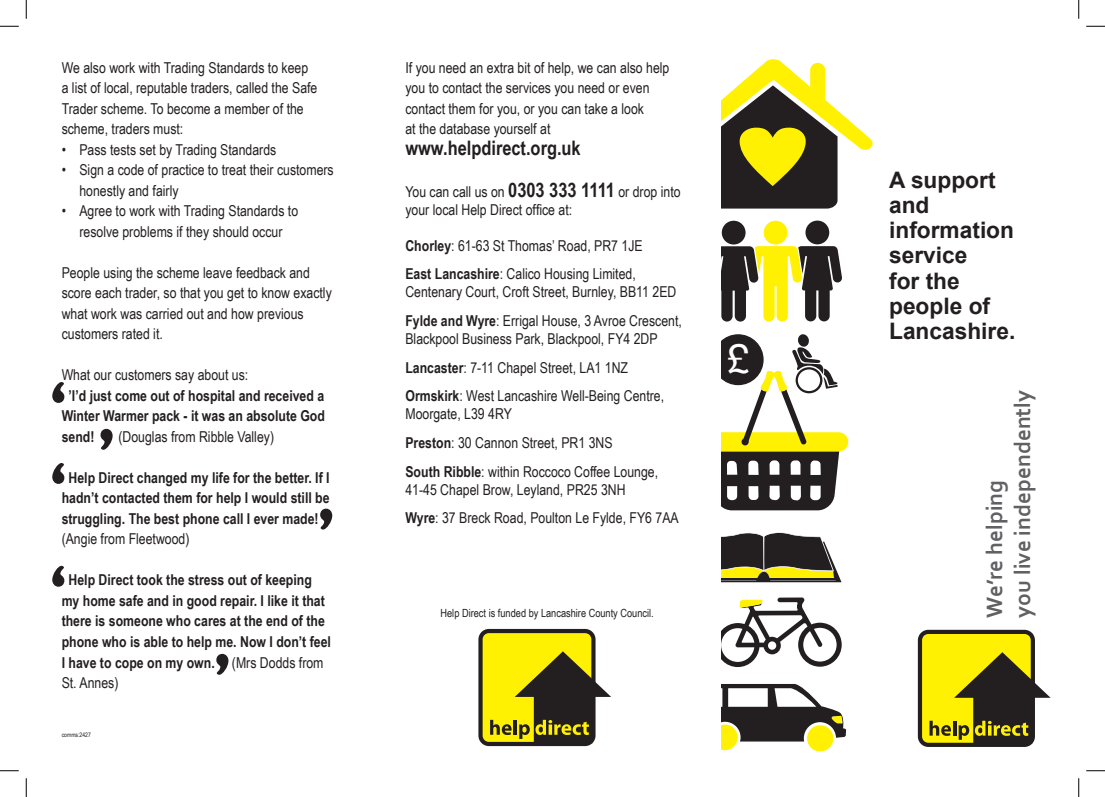
<style>
.page{position:relative;width:1105px;height:797px;background:#fff}
.page>*{position:absolute;margin:0;border:0;box-sizing:border-box;transform-origin:0 0}
.t1{font:51.75px/80.9px "Cooper Black Std";color:#231f20}
.t2{font:40.62px "Helvetica";color:#fff}
.t3{font:700 23.25px/27.9px "Corbel";color:#616164}
.t4{font:700 22.75px/25.2px "Arial";color:#231f20}
.t5{font:700 20px "Arial Narrow";color:#231f20}
.t6{font:15px/20.5px "Arial Narrow";color:#231f20}
.t7{font:700 15px/20.5px "Arial Narrow";color:#231f20;text-align:justify}
.t8{font:11.25px "Arial Narrow";color:#231f20}
.t9{font:6.25px "Arial Narrow";color:#231f20}
.s1{font-weight:400}
.s2{font-weight:700;font-size:20px}
.s3{font-weight:700}
</style>
<div class="page">
<svg style="left:721px;top:221px;width:121px;height:100px"></svg>
<svg style="left:721px;top:59px;width:152px;height:149px"></svg>
<div style="left:701px;top:432px;width:147px;height:19px;background:#fff101;border-radius:10px"></div>
<svg style="left:721px;top:334px;width:119px;height:176px"></svg>
<svg style="left:721px;top:597px;width:121px;height:70px"></svg>
<div style="left:713px;top:335px;width:50px;height:49px;background:#231f20;border-radius:50%"></div>
<div style="left:713px;top:334px;width:51px;height:51px;border:1px solid #231f20;border-radius:50%"></div>
<svg style="left:721px;top:532px;width:120px;height:50px;background:#6c6742"></svg>
<hr style="left:692px;top:578px;width:144px;height:1px;background:#231f20">
<div style="left:807px;top:725px;width:26px;height:26px;background:#fff101;border-radius:50%"></div>
<svg style="left:721px;top:684px;width:125px;height:57px"></svg>
<div style="left:711px;top:723px;width:28px;height:28px;background:#fff101;border-radius:50%"></div>
<div style="left:709px;top:721px;width:31px;height:32px;border:3px solid #fff;border-radius:50%"></div>
<div style="left:16px;top:16px;width:705px;height:764px;background:#fff"></div>
<svg style="left:918px;top:629px;width:132px;height:118px;background:#a29a2b"></svg>
<svg style="left:478px;top:629px;width:133px;height:117px;background:#a39b2b"></svg>
<svg style="left:0;top:25px;width:19px;height:2px"></svg>
<svg style="left:1086px;top:25px;width:19px;height:2px"></svg>
<svg style="left:0;top:770px;width:19px;height:1px"></svg>
<svg style="left:1086px;top:770px;width:19px;height:1px"></svg>
<svg style="left:25px;top:0;width:2px;height:19px"></svg>
<svg style="left:25px;top:778px;width:2px;height:19px"></svg>
<svg style="left:1078px;top:0;width:1px;height:19px"></svg>
<svg style="left:1078px;top:778px;width:1px;height:19px"></svg>
<p class="t6" style="left:62px;top:57px;width:257px">We also work with Trading Standards to keep a list of local, reputable traders, called the Safe Trader scheme. To become a member of the scheme, traders must:</p>
<p class="t6" style="left:62px;top:139px;width:216px">• Pass tests set by Trading Standards</p>
<p class="t6" style="left:79px;top:159px;width:256px;text-indent:-18px">• Sign a code of practice to treat their customers honestly and fairly</p>
<p class="t6" style="left:62px;top:200px;width:238px;text-align:center">• Agree to work with Trading Standards to resolve problems if they should occur</p>
<p class="t6" style="left:62px;top:262px;width:272px">People using the scheme leave feedback and score each trader, so that you get to know exactly what work was carried out and how previous customers rated it.</p>
<p class="t6" style="left:62px;top:364px;width:188px">What our customers say about us:</p>
<p class="t7" style="left:62px;top:384px;width:265px;text-indent:7px">’I’d just come out of hospital and received a Winter Warmer pack - it was an absolute God send!</p>
<h1 class="t1" style="left:50px;top:360px;width:18px">‘ ‘</h1>
<h1 class="t1" style="left:115px;top:471px;width:18px;rotate:-180deg">‘</h1>
<p class="t6" style="left:118px;top:426px;width:157px">(Douglas from Ribble Valley)</p>
<p class="t7" style="left:62px;top:466px;width:269px;text-indent:7px">Help Direct changed my life for the better. If I hadn’t contacted them for help I would still be struggling. The best phone call I ever made!</p>
<p class="t6" style="left:62px;top:528px;width:129px">(Angie from Fleetwood)</p>
<p class="t7" style="left:62px;top:569px;width:271px;text-align:left;text-indent:7px">Help Direct took the stress out of keeping my home safe and in good repair. I like it that there is someone who cares at the end of the phone who is able to help me. Now I don’t feel I have to cope on my own. <span class="s1">(Mrs Dodds from St. Annes)</span></p>
<h1 class="t1" style="left:335px;top:551px;width:18px;rotate:-180deg">‘</h1>
<h1 class="t1" style="left:50px;top:544px;width:18px">‘</h1>
<h1 class="t1" style="left:231px;top:696px;width:18px;rotate:-180deg">‘</h1>
<p class="t9" style="left:62px;top:729px;width:31px">comms:2427</p>
<p class="t6" style="left:405px;top:57px;width:265px">If you need an extra bit of help, we can also help you to contact the services you need or even contact them for you, or you can take a look<br>at the database yourself at</p>
<h3 class="t5" style="left:405px;top:132px;width:177px">www.helpdirect.org.uk</h3>
<p class="t6" style="left:405px;top:182px;width:277px;line-height:18px">You can call us on <span class="s2">0303 333 1111</span> or drop into your local Help Direct office at:</p>
<p class="t6" style="left:405px;top:230px;width:239px;line-height:28.6px"><span class="s3">Chorley</span>: 61-63 St Thomas’ Road, PR7 1JE<br><span class="s3">East Lancashire</span>: Calico Housing Limited,</p>
<p class="t6" style="left:405px;top:277px;width:278px;line-height:28.6px">Centenary Court, Croft Street, Burnley, BB11 2ED<br><span class="s3">Fylde and Wyre</span>: Errigal House, 3 Avroe Crescent,</p>
<p class="t6" style="left:405px;top:324px;width:260px;line-height:28.6px">Blackpool Business Park, Blackpool, FY4 2DP<br><span class="s3">Lancaster</span>: 7-11 Chapel Street, LA1 1NZ<br><span class="s3">Ormskirk</span>: West Lancashire Well-Being Centre,</p>
<p class="t6" style="left:405px;top:399px;width:254px;line-height:28.6px">Moorgate, L39 4RY<br><span class="s3">Preston</span>: 30 Cannon Street, PR1 3NS<br><span class="s3">South Ribble</span>: within Roccoco Coffee Lounge,</p>
<p class="t6" style="left:405px;top:474px;width:275px;line-height:28.6px">41-45 Chapel Brow, Leyland, PR25 3NH<br><span class="s3">Wyre</span>: 37 Breck Road, Poulton Le Fylde, FY6 7AA</p>
<p class="t8" style="left:440px;top:604px;width:215px">Help Direct is funded by Lancashire County Council.</p>
<h2 class="t2" style="left:727px;top:327px;width:24px">£</h2>
<h3 class="t4" style="left:889px;top:168px;width:128px">A support and information service<br>for the people of<br>Lancashire.</h3>
<h3 class="t3" style="left:980px;top:617px;width:229px;rotate:-90deg">We’re helping<br>you live independently</h3>
</div>
